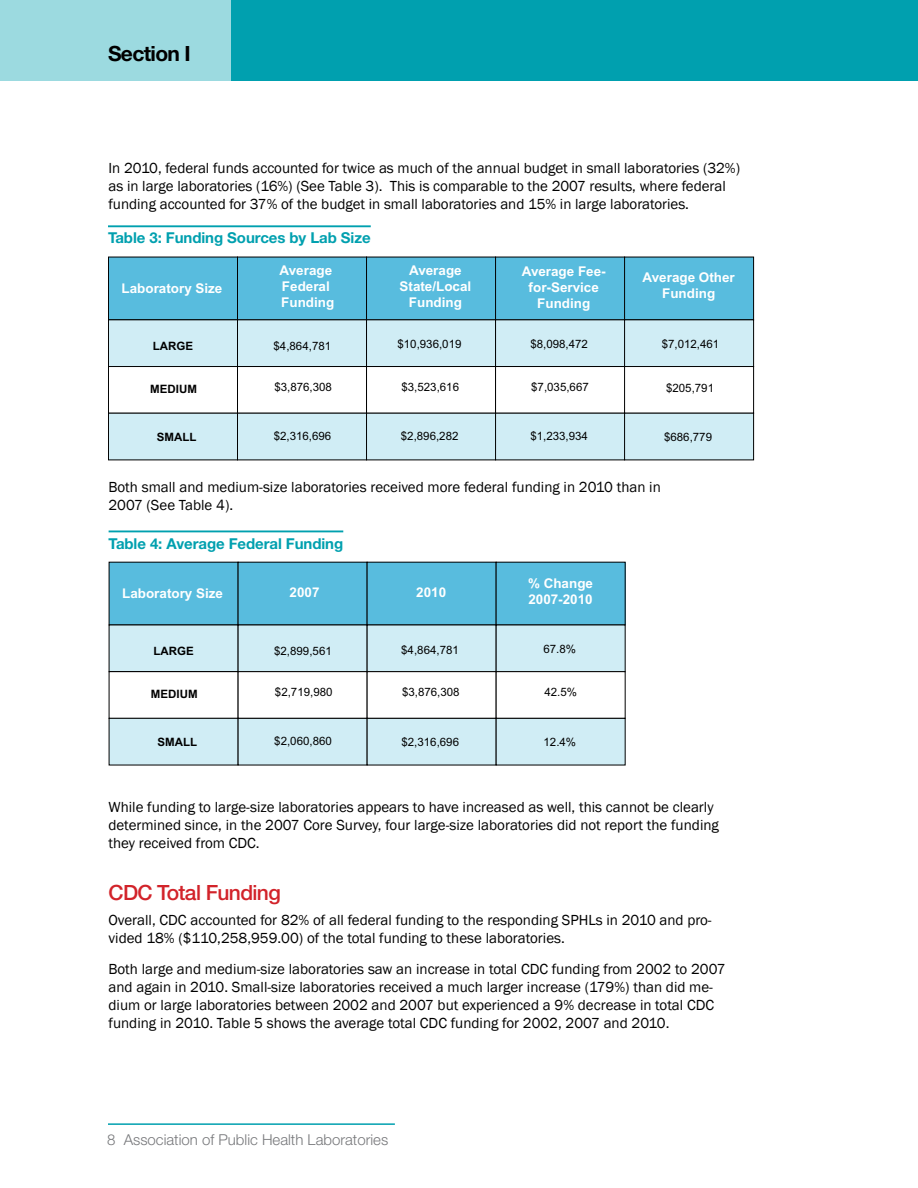
<style>
.page{position:relative;width:918px;height:1188px;background:#fff}
.page>*{position:absolute;margin:0;border:0;box-sizing:border-box;transform-origin:0 0}
.t1{font:500 21px "Helvetica Neue LT Std";letter-spacing:-.03em;color:#d2232a}
.t2{font:700 21px "Helvetica Neue LT Std";letter-spacing:-.03em;color:#000}
.t3{font:15px/18px "Franklin Gothic";color:#000}
.t4{font:700 15px "Helvetica Neue LT Std";letter-spacing:-.005em;color:#00a0af}
.t5{font:300 15px "Helvetica Neue LT Std";color:#77787b}
.t6{font:700 13.5px/16.2px "Arial";color:#fff;text-align:center}
.t7{font:11.55px "Arial";color:#000}
.t8{font:700 11.55px "Arial";color:#000}
</style>
<div class="page">
<hr style="left:108px;top:1123px;width:287px;height:2px;background:#00a0af">
<hr style="left:108px;top:225px;width:263px;height:2px;background:#00a0af">
<div style="left:108px;top:257px;width:130px;height:63px;background:#58bcde"></div>
<div style="left:238px;top:257px;width:129px;height:63px;background:#58bcde"></div>
<div style="left:367px;top:257px;width:129px;height:63px;background:#58bcde"></div>
<div style="left:496px;top:257px;width:129px;height:63px;background:#58bcde"></div>
<div style="left:625px;top:257px;width:129px;height:63px;background:#58bcde"></div>
<div style="left:624px;top:257px;width:130px;height:63px;border:1px solid #010101"></div>
<div style="left:108px;top:320px;width:130px;height:47px;background:#d0edf5"></div>
<div style="left:108px;top:319px;width:130px;height:48px;border:1px solid #010101"></div>
<div style="left:237px;top:319px;width:130px;height:48px;background:#d0edf5;border:1px solid #010101"></div>
<div style="left:366px;top:319px;width:130px;height:48px;background:#d0edf5;border:1px solid #010101"></div>
<div style="left:495px;top:319px;width:130px;height:48px;background:#d0edf5;border:1px solid #010101"></div>
<div style="left:625px;top:320px;width:129px;height:47px;background:#d0edf5"></div>
<div style="left:624px;top:319px;width:130px;height:48px;border:1px solid #010101"></div>
<div style="left:108px;top:366px;width:130px;height:48px;border:1px solid #000"></div>
<div style="left:237px;top:366px;width:130px;height:48px;background:#fff;border:1px solid #000"></div>
<div style="left:366px;top:366px;width:130px;height:48px;background:#fff;border:1px solid #000"></div>
<div style="left:495px;top:366px;width:130px;height:48px;background:#fff;border:1px solid #000"></div>
<div style="left:624px;top:366px;width:130px;height:48px;border:1px solid #000"></div>
<div style="left:108px;top:413px;width:130px;height:47px;background:#d0edf5"></div>
<div style="left:238px;top:413px;width:129px;height:47px;background:#d0edf5"></div>
<div style="left:367px;top:413px;width:129px;height:47px;background:#d0edf5"></div>
<div style="left:496px;top:413px;width:129px;height:47px;background:#d0edf5"></div>
<div style="left:625px;top:413px;width:129px;height:47px;background:#d0edf5"></div>
<hr style="left:109px;top:531px;width:234px;height:1px;background:#00a0af">
<div style="left:109px;top:562px;width:129px;height:63px;background:#58bcde"></div>
<div style="left:109px;top:562px;width:129px;height:63px;border:1px solid #010101"></div>
<div style="left:238px;top:562px;width:129px;height:63px;background:#58bcde"></div>
<div style="left:238px;top:562px;width:129px;height:63px;border:1px solid #010101"></div>
<div style="left:367px;top:562px;width:129px;height:63px;background:#58bcde"></div>
<div style="left:367px;top:562px;width:130px;height:63px;border:1px solid #010101"></div>
<div style="left:496px;top:562px;width:129px;height:63px;background:#58bcde"></div>
<div style="left:496px;top:562px;width:130px;height:63px;border:1px solid #010101"></div>
<div style="left:109px;top:625px;width:129px;height:47px;background:#d0edf5"></div>
<div style="left:238px;top:625px;width:129px;height:47px;background:#d0edf5"></div>
<div style="left:367px;top:625px;width:130px;height:47px;background:#d0edf5"></div>
<div style="left:496px;top:625px;width:130px;height:47px;background:#d0edf5"></div>
<div style="left:109px;top:671px;width:130px;height:48px;border:1px solid #000"></div>
<div style="left:238px;top:671px;width:130px;height:48px;background:#fff;border:1px solid #000"></div>
<div style="left:367px;top:671px;width:130px;height:48px;background:#fff;border:1px solid #000"></div>
<div style="left:496px;top:671px;width:130px;height:48px;background:#fff;border:1px solid #000"></div>
<div style="left:109px;top:718px;width:129px;height:47px;background:#d0edf5"></div>
<div style="left:109px;top:718px;width:129px;height:47px;border:1px solid #010101"></div>
<div style="left:238px;top:718px;width:129px;height:47px;background:#d0edf5;border:1px solid #010101"></div>
<div style="left:367px;top:718px;width:130px;height:47px;background:#d0edf5;border:1px solid #010101"></div>
<div style="left:496px;top:718px;width:130px;height:47px;background:#d0edf5;border:1px solid #010101"></div>
<div style="left:231px;top:0;width:687px;height:80px;background:#00a0af"></div>
<div style="left:0;top:0;width:231px;height:80px;background:#9cdae0"></div>
<p class="t2" style="left:108px;top:41px;width:84px">Section i</p>
<p class="t3" style="left:109px;top:159px;width:633px">In 2010, federal funds accounted for twice as much of the annual budget in small laboratories (32%) as in large laboratories (16%) (See Table 3). This is comparable to the 2007 results, where federal funding accounted for 37% of the budget in small laboratories and 15% in large laboratories.</p>
<p class="t4" style="left:108px;top:229px;width:264px">Table 3: Funding Sources by Lab Size</p>
<p class="t6" style="left:122px;top:280px;width:102px">Laboratory Size</p>
<p class="t6" style="left:280px;top:263px;width:56px;text-align:left">Average<br>Federal<br>Funding</p>
<p class="t6" style="left:400px;top:263px;width:73px">Average<br>State/Local<br>Funding</p>
<p class="t6" style="left:522px;top:264px;width:85px">Average Fee&shy;for-Service<br>Funding</p>
<p class="t6" style="left:643px;top:270px;width:94px">Average Other<br>Funding</p>
<p class="t8" style="left:153px;top:339px;width:42px">LARGE</p>
<p class="t7" style="left:274px;top:338px;width:59px">$4,864,781</p>
<p class="t7" style="left:397px;top:337px;width:66px">$10,936,019</p>
<p class="t7" style="left:530px;top:336px;width:59px">$8,098,472</p>
<p class="t7" style="left:662px;top:336px;width:59px">$7,012,461</p>
<p class="t8" style="left:150px;top:382px;width:48px">MEDIUM</p>
<p class="t7" style="left:274px;top:380px;width:59px">$3,876,308</p>
<p class="t7" style="left:401px;top:380px;width:59px">$3,523,616</p>
<p class="t7" style="left:531px;top:379px;width:59px">$7,035,667</p>
<p class="t7" style="left:666px;top:380px;width:50px">$205,791</p>
<p class="t8" style="left:157px;top:430px;width:41px">SMALL</p>
<p class="t7" style="left:274px;top:429px;width:59px">$2,316,696</p>
<p class="t7" style="left:401px;top:429px;width:59px">$2,896,282</p>
<p class="t7" style="left:530px;top:429px;width:59px">$1,233,934</p>
<p class="t7" style="left:664px;top:429px;width:50px">$686,779</p>
<p class="t3" style="left:109px;top:479px;width:554px">Both small and medium-size laboratories received more federal funding in 2010 than in</p>
<p class="t3" style="left:109px;top:497px;width:126px">2007 (See Table 4).</p>
<p class="t4" style="left:109px;top:534px;width:236px">Table 4: Average Federal Funding</p>
<p class="t6" style="left:122px;top:585px;width:102px">Laboratory Size</p>
<p class="t6" style="left:290px;top:584px;width:31px">2007</p>
<p class="t6" style="left:416px;top:584px;width:31px">2010</p>
<p class="t6" style="left:528px;top:576px;width:66px;text-align:left">% Change<br>2007-2010</p>
<p class="t8" style="left:153px;top:644px;width:42px">LARGE</p>
<p class="t7" style="left:274px;top:643px;width:59px">$2,899,561</p>
<p class="t7" style="left:401px;top:642px;width:59px">$4,864,781</p>
<p class="t7" style="left:544px;top:641px;width:34px">67.8%</p>
<p class="t8" style="left:151px;top:687px;width:48px">MEDIUM</p>
<p class="t7" style="left:275px;top:685px;width:59px">$2,719,980</p>
<p class="t7" style="left:402px;top:685px;width:59px">$3,876,308</p>
<p class="t7" style="left:544px;top:685px;width:34px">42.5%</p>
<p class="t8" style="left:157px;top:735px;width:41px">SMALL</p>
<p class="t7" style="left:274px;top:734px;width:59px">$2,060,860</p>
<p class="t7" style="left:401px;top:734px;width:59px">$2,316,696</p>
<p class="t7" style="left:544px;top:734px;width:34px">12.4%</p>
<p class="t3" style="left:109px;top:798px;width:612px">While funding to large-size laboratories appears to have increased as well, this cannot be clearly determined since, in the 2007 Core Survey, four large-size laboratories did not report the funding</p>
<p class="t3" style="left:109px;top:834px;width:153px">they received from CDC.</p>
<h3 class="t1" style="left:109px;top:880px;width:174px">CDC Total Funding</h3>
<p class="t3" style="left:109px;top:911px;width:605px">Overall, CDC accounted for 82% of all federal funding to the responding SPHLs in 2010 and pro&shy;vided 18% ($110,258,959.00) of the total funding to these laboratories.</p>
<p class="t3" style="left:109px;top:961px;width:618px">Both large and medium-size laboratories saw an increase in total CDC funding from 2002 to 2007 and again in 2010. Small-size laboratories received a much larger increase (179%) than did me&shy;dium or large laboratories between 2002 and 2007 but experienced a 9% decrease in total CDC funding in 2010. Table 5 shows the average total CDC funding for 2002, 2007 and 2010.</p>
<p class="t5" style="left:107px;top:1130px;width:283px">8 Association of Public Health Laboratories</p>
</div>
